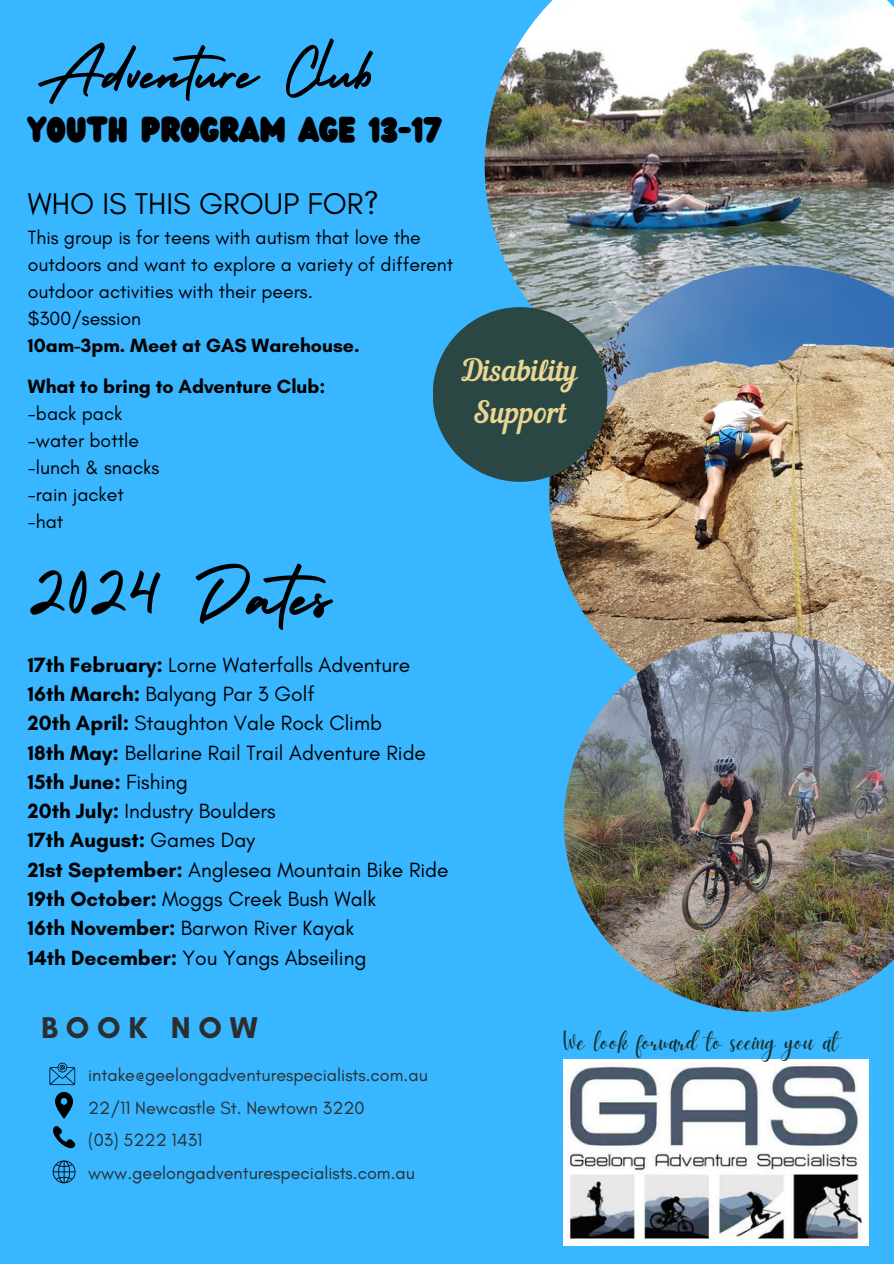
<style>
.page{position:relative;width:894px;height:1264px;background:#fff}
.page>*{position:absolute;margin:0;border:0;box-sizing:border-box;transform-origin:0 0}
.t1{font:80.85px "Holiday";color:#000}
.t2{font:68.4px "Holiday";color:#000}
.t3{font:31.35px "Wedges";color:#000}
.t4{font:700 30.6px "Glacial Indifference";letter-spacing:.255em;color:#2a2e30}
.t5{font:30.45px "Glacial Indifference";color:#000}
.t6{font:30px/41.7px "Nautilus Pompilius";color:#e9d694;text-align:center}
.t7{font:25.5px "Daydream";color:#15302d}
.t8{font:21px "Glacial Indifference";color:#000}
.t9{font:700 21px "Glacial Indifference";color:#000}
.t10{font:19.5px/27px "Glacial Indifference";color:#000}
.t11{font:700 19.5px "Glacial Indifference";color:#000}
.t12{font:18px "Glacial Indifference";color:#2a2e30}
.s1{font-weight:700}
.s2{font-weight:400}
</style>
<div class="page">
<div style="left:0;top:0;width:893px;height:1263px;background:#38b6ff"></div>
<img style="left:484px;top:0;width:409px;height:312px">
<img style="left:549px;top:265px;width:344px;height:367px">
<div style="left:432px;top:307px;width:175px;height:175px;background:#2b4743;border-radius:50%"></div>
<img style="left:563px;top:1059px;width:305px;height:186px">
<svg style="left:49px;top:1062px;width:26px;height:23px"></svg>
<svg style="left:55px;top:1091px;width:18px;height:27px"></svg>
<svg style="left:53px;top:1126px;width:22px;height:23px"></svg>
<svg style="left:52px;top:1160px;width:24px;height:23px"></svg>
<img style="left:563px;top:632px;width:330px;height:379px">
<p class="t2" style="left:36px;top:19px;width:340px">Adventure Club</p>
<p class="t3" style="left:28px;top:107px;width:415px">YOUTH PROGRAM AGE 13-17</p>
<p class="t5" style="left:28px;top:185px;width:352px">WHO IS THIS GROUP FOR?</p>
<p class="t10" style="left:28px;top:223px;width:426px">This group is for teens with autism that love the outdoors and want to explore a variety of different outdoor activities with their peers.</p>
<h3 class="t10" style="left:28px;top:304px;width:115px">$300/session</h3>
<h6 class="t11" style="left:28px;top:333px;width:333px">10am-3pm. Meet at GAS Warehouse.</h6>
<h5 class="t11" style="left:28px;top:374px;width:299px">What to bring to Adventure Club:</h5>
<p class="t10" style="left:28px;top:399px;width:96px">-back pack</p>
<p class="t10" style="left:28px;top:426px;width:113px">-water bottle</p>
<p class="t10" style="left:28px;top:453px;width:133px">-lunch &amp; snacks</p>
<p class="t10" style="left:28px;top:480px;width:97px">-rain jacket</p>
<p class="t10" style="left:28px;top:507px;width:37px">-hat</p>
<p class="t6" style="left:462px;top:352px;width:116px">Disability<br>Support</p>
<h1 class="t1" style="left:28px;top:533px;width:319px">2024 Dates</h1>
<p class="t8" style="left:28px;top:652px;width:383px"><span class="s1">17th February:</span> Lorne Waterfalls Adventure</p>
<p class="t8" style="left:28px;top:681px;width:288px"><span class="s1">16th March:</span> Balyang Par 3 Golf</p>
<p class="t8" style="left:28px;top:710px;width:355px"><span class="s1">20th April:</span> Staughton Vale Rock Climb</p>
<p class="t8" style="left:28px;top:739px;width:399px"><span class="s1">18th May:</span> Bellarine Rail Trail Adventure Ride</p>
<p class="t9" style="left:28px;top:769px;width:162px">15th June: <span class="s2">Fishing</span></p>
<p class="t8" style="left:28px;top:798px;width:249px"><span class="s1">20th July:</span> Industry Boulders</p>
<p class="t9" style="left:28px;top:827px;width:229px">17th August: <span class="s2">Games Day</span></p>
<p class="t8" style="left:28px;top:856px;width:422px"><span class="s1">21st September:</span> Anglesea Mountain Bike Ride</p>
<p class="t8" style="left:28px;top:886px;width:350px"><span class="s1">19th October:</span> Moggs Creek Bush Walk</p>
<p class="t8" style="left:28px;top:915px;width:328px"><span class="s1">16th November:</span> Barwon River Kayak</p>
<p class="t8" style="left:28px;top:944px;width:340px"><span class="s1">14th December:</span> You Yangs Abseiling</p>
<p class="t4" style="left:41px;top:1008px;width:218px">BOOK NOW</p>
<p class="t12" style="left:88px;top:1063px;width:341px">intake@geelongadventurespecialists.com.au</p>
<p class="t12" style="left:88px;top:1096px;width:278px">22/11 Newcastle St. Newtown 3220</p>
<p class="t12" style="left:88px;top:1129px;width:115px">(03) 5222 1431</p>
<p class="t12" style="left:88px;top:1161px;width:328px">www.geelongadventurespecialists.com.au</p>
<p class="t7" style="left:563px;top:1026px;width:276px">We look forward to seeing you at</p>
</div>
